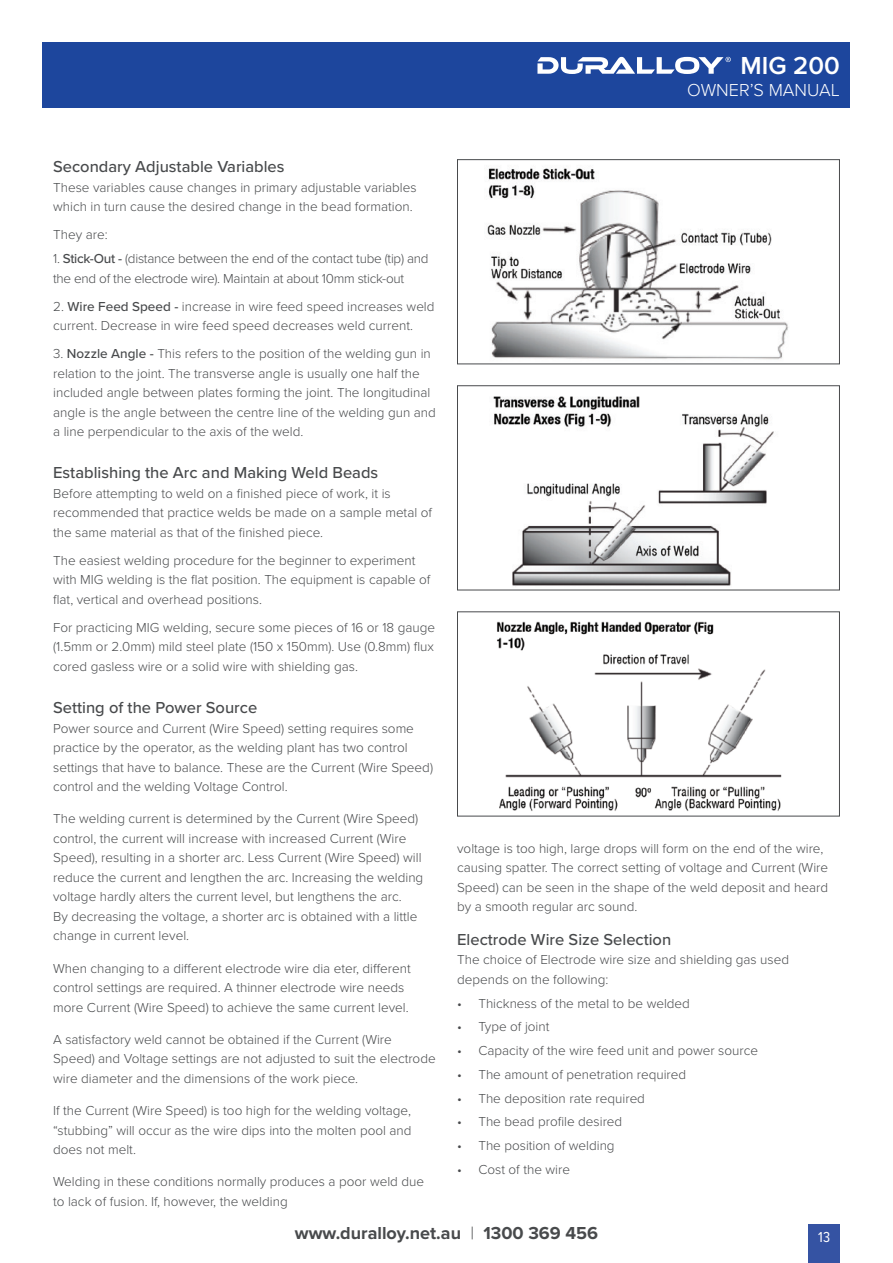
<style>
.page{position:relative;width:893px;height:1263px;background:#fff}
.page>*{position:absolute;margin:0;border:0;box-sizing:border-box;transform-origin:0 0}
.t1{font:600 25.5px "Proxima Nova";color:#fff}
.t2{font:700 18px "Proxima Nova";color:#484a4c}
.t3{font:300 18px "Proxima Nova";color:#fff}
.t4{font:500 16.5px "Proxima Nova";color:#484a4c}
.t5{font:15px "Proxima Nova Cond";color:#fff}
.t6{font:300 13.5px/19.5px "Proxima Nova";color:#484a4c}
.t7{font:300 13.5px/19.5px "Proxima Nova";letter-spacing:-.02em;color:#484a4c}
.s1{font-weight:500}
.s2{font-weight:300}
</style>
<div class="page">
<div style="left:43px;top:43px;width:807px;height:65px;background:#1d469d"></div>
<div style="left:808px;top:1225px;width:32px;height:38px;background:#3553a3"></div>
<img style="left:487px;top:168px;width:302px;height:192px">
<div style="left:457px;top:159px;width:383px;height:205px;border:1px solid #484a4c"></div>
<img style="left:493px;top:396px;width:281px;height:190px">
<div style="left:457px;top:385px;width:383px;height:205px;border:1px solid #484a4c"></div>
<img style="left:497px;top:621px;width:285px;height:190px">
<div style="left:457px;top:611px;width:383px;height:205px;border:1px solid #484a4c"></div>
<svg style="left:537px;top:57px;width:194px;height:17px"></svg>
<h1 class="t1" style="left:740px;top:51px;width:101px">MIG 200</h1>
<h2 class="t3" style="left:687px;top:79px;width:154px">OWNER’S MANUAL</h2>
<p class="t4" style="left:53px;top:157px;width:233px">Secondary Adjustable Variables</p>
<p class="t6" style="left:53px;top:178px;width:365px">These variables cause changes in primary adjustable variables which in turn cause the desired change in the bead formation.</p>
<p class="t6" style="left:53px;top:225px;width:56px">They are:</p>
<p class="t7" style="left:53px;top:249px;width:377px">1. <span class="s1">Stick-Out -</span> (distance between the end of the contact tube (tip) and the end of the electrode wire). Maintain at about 10mm stick-out</p>
<p class="t6" style="left:53px;top:296px;width:383px">2. <span class="s1">Wire Feed Speed -</span> increase in wire feed speed increases weld current. Decrease in wire feed speed decreases weld current.</p>
<p class="t6" style="left:53px;top:344px;width:384px">3. <span class="s1">Nozzle Angle -</span> This refers to the position of the welding gun in relation to the joint. The transverse angle is usually one half the included angle between plates forming the joint. The longitudinal angle is the angle between the centre line of the welding gun and a line perpendicular to the axis of the weld.</p>
<p class="t4" style="left:53px;top:463px;width:327px">Establishing the Arc and Making Weld Beads</p>
<p class="t6" style="left:53px;top:484px;width:380px">Before attempting to weld on a finished piece of work, it is recommended that practice welds be made on a sample metal of the same material as that of the finished piece.</p>
<p class="t6" style="left:53px;top:551px;width:379px">The easiest welding procedure for the beginner to experiment with MIG welding is the flat position. The equipment is capable of flat, vertical and overhead positions.</p>
<p class="t6" style="left:53px;top:618px;width:383px;text-align:justify">For practicing MIG welding, secure some pieces of 16 or 18 gauge (1.5mm or 2.0mm) mild steel plate (150 x 150mm). Use (0.8mm) flux cored gasless wire or a solid wire with shielding gas.</p>
<p class="t4" style="left:53px;top:698px;width:206px">Setting of the Power Source</p>
<p class="t6" style="left:53px;top:719px;width:381px">Power source and Current (Wire Speed) setting requires some practice by the operator, as the welding plant has two control settings that have to balance. These are the Current (Wire Speed) control and the welding Voltage Control.</p>
<p class="t6" style="left:53px;top:809px;width:372px">The welding current is determined by the Current (Wire Speed) control, the current will increase with increased Current (Wire Speed), resulting in a shorter arc. Less Current (Wire Speed) will reduce the current and lengthen the arc. Increasing the welding voltage hardly alters the current level, but lengthens the arc.<br>By decreasing the voltage, a shorter arc is obtained with a little change in current level.</p>
<p class="t6" style="left:53px;top:959px;width:359px">When changing to a different electrode wire dia eter, different control settings are required. A thinner electrode wire needs more Current (Wire Speed) to achieve the same current level.</p>
<p class="t6" style="left:53px;top:1030px;width:384px">A satisfactory weld cannot be obtained if the Current (Wire<br>Speed) and Voltage settings are not adjusted to suit the electrode wire diameter and the dimensions of the work piece.</p>
<p class="t6" style="left:53px;top:1101px;width:360px;text-align:justify">If the Current (Wire Speed) is too high for the welding voltage, “stubbing” will occur as the wire dips into the molten pool and does not melt.</p>
<p class="t6" style="left:53px;top:1172px;width:372px">Welding in these conditions normally produces a poor weld due to lack of fusion. If, however, the welding</p>
<h2 class="t2" style="left:295px;top:1222px;width:305px">www.duralloy.net.au <span class="s2">|</span> 1300 369 456</h2>
<p class="t5" style="left:818px;top:1228px;width:13px">13</p>
<p class="t6" style="left:457px;top:839px;width:373px">voltage is too high, large drops will form on the end of the wire, causing spatter. The correct setting of voltage and Current (Wire Speed) can be seen in the shape of the weld deposit and heard by a smooth regular arc sound.</p>
<p class="t4" style="left:457px;top:929px;width:216px">Electrode Wire Size Selection</p>
<p class="t6" style="left:457px;top:950px;width:333px">The choice of Electrode wire size and shielding gas used depends on the following:</p>
<p class="t6" style="left:457px;top:994px;width:234px">• Thickness of the metal to be welded</p>
<p class="t6" style="left:457px;top:1017px;width:94px">• Type of joint</p>
<p class="t6" style="left:457px;top:1041px;width:302px">• Capacity of the wire feed unit and power source</p>
<p class="t6" style="left:457px;top:1065px;width:231px">• The amount of penetration required</p>
<p class="t6" style="left:457px;top:1089px;width:189px">• The deposition rate required</p>
<p class="t6" style="left:457px;top:1112px;width:167px">• The bead profile desired</p>
<p class="t6" style="left:457px;top:1136px;width:159px">• The position of welding</p>
<p class="t6" style="left:457px;top:1160px;width:114px">• Cost of the wire</p>
</div>
